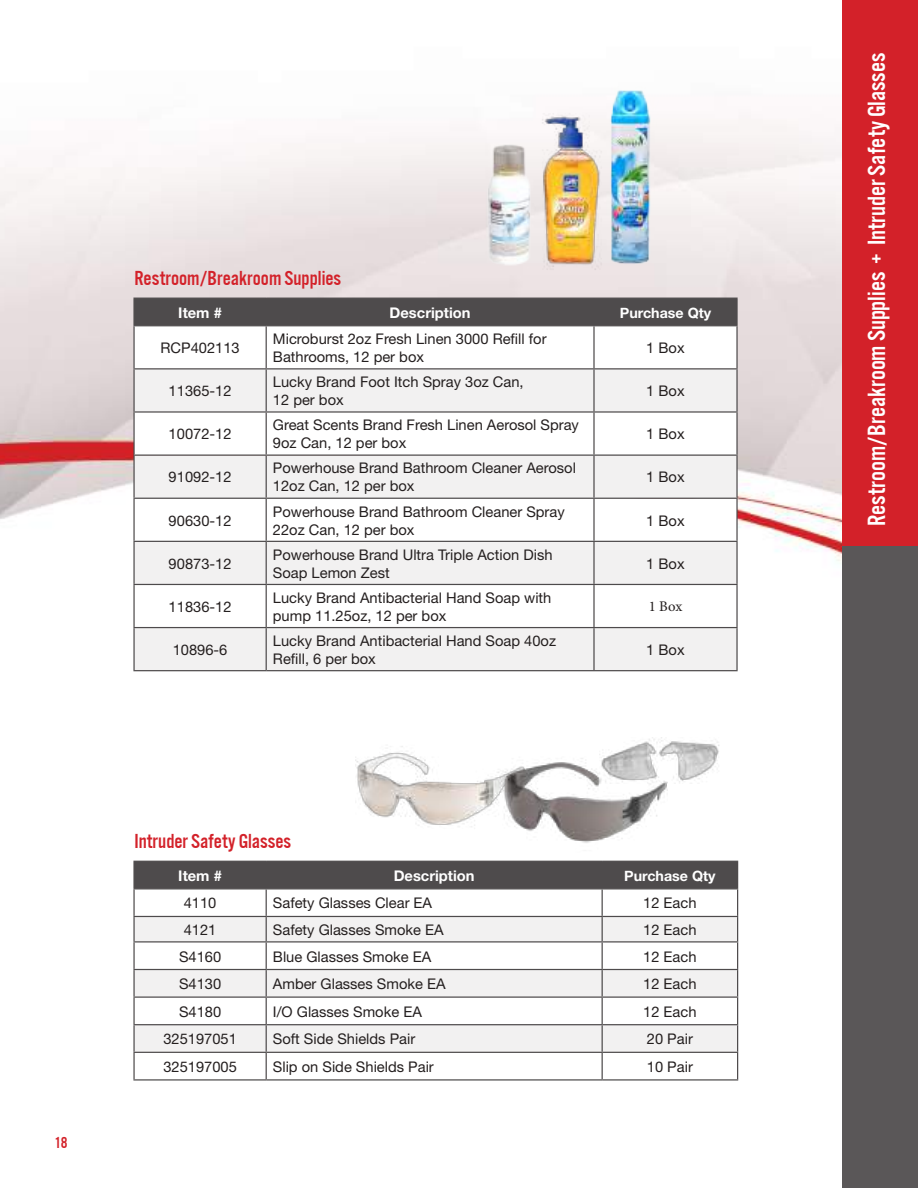
<style>
.page{position:relative;width:918px;height:1188px;background:#fff}
.page>*{position:absolute;margin:0;border:0;box-sizing:border-box;transform-origin:0 0}
.t1{font:25.8px "Alternate Got No 3 D";color:#fff}
.t2{font:21px "Alternate Got No 3 D";color:#d32129}
.t3{font:16.5px "Alternate Got No 3 D";color:#d32129}
.t4{font:14.7px/18px "Helvetica Neue";color:#241f1f}
.t5{font:700 14.7px "Helvetica Neue";color:#fff}
.t6{font:14.7px "Minion Pro";color:#241f1f}
.t7{font:700 14.25px "Helvetica Neue";color:#fff}
</style>
<div class="page">
<img style="left:0;top:119px;width:842px;height:962px">
<div style="left:842px;top:0;width:76px;height:1188px;background:#5a5758"></div>
<div style="left:842px;top:0;width:76px;height:545px;background:#d32129"></div>
<svg style="left:135px;top:326px;width:601px;height:42px"></svg>
<svg style="left:135px;top:369px;width:601px;height:301px;fill:#f2f1f1"></svg>
<hr style="left:133px;top:298px;width:133px;height:1px;background:#4e4b4c">
<hr style="left:133px;top:299px;width:2px;height:26px;background:#4e4b4c">
<div style="left:135px;top:298px;width:601px;height:27px;background:#4e4b4c"></div>
<hr style="left:594px;top:298px;width:144px;height:1px;background:#4e4b4c">
<hr style="left:593px;top:299px;width:2px;height:26px;background:#4e4b4c">
<hr style="left:736px;top:299px;width:2px;height:26px;background:#4e4b4c">
<hr style="left:133px;top:325px;width:133px;height:1px;background:#4e4b4c">
<hr style="left:133px;top:326px;width:2px;height:42px;background:#4e4b4c">
<hr style="left:266px;top:325px;width:328px;height:1px;background:#4e4b4c">
<hr style="left:266px;top:326px;width:1px;height:42px;background:#4e4b4c">
<hr style="left:594px;top:325px;width:144px;height:1px;background:#4e4b4c">
<hr style="left:593px;top:326px;width:2px;height:42px;background:#4e4b4c">
<hr style="left:736px;top:326px;width:2px;height:42px;background:#4e4b4c">
<hr style="left:133px;top:368px;width:133px;height:1px;background:#4e4b4c">
<hr style="left:133px;top:369px;width:2px;height:42px;background:#4e4b4c">
<hr style="left:266px;top:368px;width:328px;height:1px;background:#4e4b4c">
<hr style="left:266px;top:369px;width:1px;height:42px;background:#4e4b4c">
<hr style="left:594px;top:368px;width:144px;height:1px;background:#4e4b4c">
<hr style="left:593px;top:369px;width:2px;height:42px;background:#4e4b4c">
<hr style="left:736px;top:369px;width:2px;height:42px;background:#4e4b4c">
<hr style="left:133px;top:411px;width:133px;height:2px;background:#4e4b4c">
<hr style="left:133px;top:413px;width:2px;height:42px;background:#4e4b4c">
<hr style="left:266px;top:411px;width:328px;height:2px;background:#4e4b4c">
<hr style="left:266px;top:413px;width:1px;height:42px;background:#4e4b4c">
<hr style="left:594px;top:411px;width:144px;height:2px;background:#4e4b4c">
<hr style="left:593px;top:413px;width:2px;height:42px;background:#4e4b4c">
<hr style="left:736px;top:413px;width:2px;height:42px;background:#4e4b4c">
<hr style="left:133px;top:455px;width:133px;height:1px;background:#4e4b4c">
<hr style="left:133px;top:456px;width:2px;height:42px;background:#4e4b4c">
<hr style="left:266px;top:455px;width:328px;height:1px;background:#4e4b4c">
<hr style="left:266px;top:456px;width:1px;height:42px;background:#4e4b4c">
<hr style="left:594px;top:455px;width:144px;height:1px;background:#4e4b4c">
<hr style="left:593px;top:456px;width:2px;height:42px;background:#4e4b4c">
<hr style="left:736px;top:456px;width:2px;height:42px;background:#4e4b4c">
<hr style="left:133px;top:498px;width:133px;height:1px;background:#4e4b4c">
<hr style="left:133px;top:499px;width:2px;height:42px;background:#4e4b4c">
<hr style="left:266px;top:498px;width:328px;height:1px;background:#4e4b4c">
<hr style="left:266px;top:499px;width:1px;height:42px;background:#4e4b4c">
<hr style="left:594px;top:498px;width:144px;height:1px;background:#4e4b4c">
<hr style="left:593px;top:499px;width:2px;height:42px;background:#4e4b4c">
<hr style="left:736px;top:499px;width:2px;height:42px;background:#4e4b4c">
<hr style="left:133px;top:541px;width:133px;height:1px;background:#4e4b4c">
<hr style="left:133px;top:542px;width:2px;height:42px;background:#4e4b4c">
<hr style="left:266px;top:541px;width:328px;height:1px;background:#4e4b4c">
<hr style="left:266px;top:542px;width:1px;height:42px;background:#4e4b4c">
<hr style="left:594px;top:541px;width:144px;height:1px;background:#4e4b4c">
<hr style="left:593px;top:542px;width:2px;height:42px;background:#4e4b4c">
<hr style="left:736px;top:542px;width:2px;height:42px;background:#4e4b4c">
<hr style="left:133px;top:584px;width:133px;height:1px;background:#4e4b4c">
<hr style="left:133px;top:585px;width:2px;height:42px;background:#4e4b4c">
<hr style="left:266px;top:584px;width:328px;height:1px;background:#4e4b4c">
<hr style="left:266px;top:585px;width:1px;height:42px;background:#4e4b4c">
<hr style="left:594px;top:584px;width:144px;height:1px;background:#4e4b4c">
<hr style="left:593px;top:585px;width:2px;height:42px;background:#4e4b4c">
<hr style="left:736px;top:585px;width:2px;height:42px;background:#4e4b4c">
<hr style="left:133px;top:627px;width:133px;height:1px;background:#4e4b4c">
<hr style="left:133px;top:628px;width:2px;height:42px;background:#4e4b4c">
<hr style="left:266px;top:627px;width:328px;height:1px;background:#4e4b4c">
<hr style="left:266px;top:628px;width:1px;height:42px;background:#4e4b4c">
<hr style="left:594px;top:627px;width:144px;height:1px;background:#4e4b4c">
<hr style="left:593px;top:628px;width:2px;height:42px;background:#4e4b4c">
<hr style="left:736px;top:628px;width:2px;height:42px;background:#4e4b4c">
<hr style="left:133px;top:670px;width:133px;height:1px;background:#4e4b4c">
<hr style="left:266px;top:670px;width:328px;height:1px;background:#4e4b4c">
<hr style="left:594px;top:670px;width:144px;height:1px;background:#4e4b4c">
<hr style="left:133px;top:861px;width:133px;height:1px;background:#4e4b4c">
<hr style="left:133px;top:862px;width:2px;height:26px;background:#4e4b4c">
<hr style="left:133px;top:888px;width:133px;height:1px;background:#4e4b4c">
<hr style="left:133px;top:889px;width:2px;height:27px;background:#4e4b4c">
<hr style="left:133px;top:916px;width:133px;height:1px;background:#4e4b4c">
<hr style="left:133px;top:917px;width:2px;height:24px;background:#4e4b4c">
<hr style="left:133px;top:941px;width:133px;height:2px;background:#4e4b4c">
<hr style="left:133px;top:943px;width:2px;height:26px;background:#4e4b4c">
<hr style="left:133px;top:969px;width:133px;height:1px;background:#4e4b4c">
<hr style="left:133px;top:970px;width:2px;height:26px;background:#4e4b4c">
<hr style="left:133px;top:996px;width:133px;height:2px;background:#4e4b4c">
<hr style="left:133px;top:998px;width:2px;height:26px;background:#4e4b4c">
<hr style="left:133px;top:1024px;width:133px;height:1px;background:#4e4b4c">
<hr style="left:133px;top:1025px;width:2px;height:27px;background:#4e4b4c">
<hr style="left:133px;top:1052px;width:133px;height:1px;background:#4e4b4c">
<hr style="left:133px;top:1053px;width:2px;height:26px;background:#4e4b4c">
<svg style="left:134px;top:861px;width:604px;height:218px"></svg>
<hr style="left:133px;top:1079px;width:133px;height:2px;background:#4e4b4c">
<hr style="left:266px;top:1079px;width:336px;height:2px;background:#4e4b4c">
<hr style="left:602px;top:1079px;width:136px;height:2px;background:#4e4b4c">
<img style="left:614px;top:90px;width:106px;height:178px">
<img style="left:482px;top:102px;width:177px;height:176px">
<img style="left:668px;top:737px;width:52px;height:47px">
<img style="left:355px;top:708px;width:170px;height:170px">
<img style="left:503px;top:721px;width:165px;height:165px">
<img style="left:444px;top:140px;width:129px;height:129px">
<p class="t3" style="left:55px;top:1133px;width:14px">18</p>
<h2 class="t2" style="left:134px;top:267px;width:208px">Restroom/Breakroom Supplies</h2>
<p class="t5" style="left:178px;top:303px;width:45px">Item #</p>
<p class="t5" style="left:390px;top:303px;width:82px">Description</p>
<p class="t7" style="left:620px;top:304px;width:93px">Purchase Qty</p>
<p class="t4" style="left:160px;top:339px;width:81px">RCP402113</p>
<p class="t4" style="left:273px;top:330px;width:275px">Microburst 2oz Fresh Linen 3000 Refill for<br>Bathrooms, 12 per box</p>
<p class="t4" style="left:646px;top:339px;width:40px">1 Box</p>
<p class="t4" style="left:169px;top:382px;width:64px">11365-12</p>
<p class="t4" style="left:273px;top:373px;width:252px">Lucky Brand Foot Itch Spray 3oz Can,<br>12 per box</p>
<p class="t4" style="left:646px;top:382px;width:40px">1 Box</p>
<p class="t4" style="left:169px;top:425px;width:64px">10072-12</p>
<p class="t4" style="left:273px;top:416px;width:308px">Great Scents Brand Fresh Linen Aerosol Spray<br>9oz Can, 12 per box</p>
<p class="t4" style="left:646px;top:425px;width:40px">1 Box</p>
<p class="t4" style="left:169px;top:468px;width:64px">91092-12</p>
<p class="t4" style="left:273px;top:459px;width:305px">Powerhouse Brand Bathroom Cleaner Aerosol<br>12oz Can, 12 per box</p>
<p class="t4" style="left:646px;top:468px;width:40px">1 Box</p>
<p class="t4" style="left:169px;top:511px;width:64px">90630-12</p>
<p class="t4" style="left:273px;top:502px;width:293px">Powerhouse Brand Bathroom Cleaner Spray<br>22oz Can, 12 per box</p>
<p class="t4" style="left:646px;top:511px;width:40px">1 Box</p>
<p class="t4" style="left:169px;top:554px;width:64px">90873-12</p>
<p class="t4" style="left:273px;top:545px;width:281px">Powerhouse Brand Ultra Triple Action Dish<br>Soap Lemon Zest</p>
<p class="t4" style="left:646px;top:554px;width:40px">1 Box</p>
<p class="t4" style="left:169px;top:597px;width:64px">11836-12</p>
<p class="t4" style="left:273px;top:588px;width:280px">Lucky Brand Antibacterial Hand Soap with pump 11.25oz, 12 per box</p>
<p class="t6" style="left:649px;top:597px;width:35px">1 Box</p>
<p class="t4" style="left:173px;top:640px;width:56px">10896-6</p>
<p class="t4" style="left:273px;top:631px;width:285px">Lucky Brand Antibacterial Hand Soap 40oz<br>Refill, 6 per box</p>
<p class="t4" style="left:646px;top:640px;width:40px">1 Box</p>
<h2 class="t2" style="left:134px;top:830px;width:158px">Intruder Safety Glasses</h2>
<p class="t5" style="left:178px;top:866px;width:45px">Item #</p>
<p class="t5" style="left:394px;top:866px;width:82px">Description</p>
<p class="t7" style="left:624px;top:867px;width:93px">Purchase Qty</p>
<p class="t4" style="left:184px;top:894px;width:34px">4110</p>
<p class="t4" style="left:273px;top:894px;width:161px">Safety Glasses Clear EA</p>
<p class="t4" style="left:643px;top:894px;width:55px">12 Each</p>
<p class="t4" style="left:184px;top:921px;width:34px">4121</p>
<p class="t4" style="left:273px;top:921px;width:172px">Safety Glasses Smoke EA</p>
<p class="t4" style="left:643px;top:921px;width:55px">12 Each</p>
<p class="t4" style="left:179px;top:947px;width:44px">S4160</p>
<p class="t4" style="left:273px;top:947px;width:160px">Blue Glasses Smoke EA</p>
<p class="t4" style="left:643px;top:947px;width:55px">12 Each</p>
<p class="t4" style="left:179px;top:975px;width:44px">S4130</p>
<p class="t4" style="left:273px;top:975px;width:174px">Amber Glasses Smoke EA</p>
<p class="t4" style="left:643px;top:975px;width:55px">12 Each</p>
<p class="t4" style="left:179px;top:1002px;width:44px">S4180</p>
<p class="t4" style="left:273px;top:1002px;width:150px">I/O Glasses Smoke EA</p>
<p class="t4" style="left:643px;top:1002px;width:55px">12 Each</p>
<p class="t4" style="left:163px;top:1030px;width:75px">325197051</p>
<p class="t4" style="left:273px;top:1030px;width:144px">Soft Side Shields Pair</p>
<p class="t4" style="left:647px;top:1030px;width:48px">20 Pair</p>
<p class="t4" style="left:163px;top:1057px;width:75px">325197005</p>
<p class="t4" style="left:273px;top:1057px;width:162px">Slip on Side Shields Pair</p>
<p class="t4" style="left:647px;top:1057px;width:48px">10 Pair</p>
<h1 class="t1" style="left:863px;top:526px;width:475px;rotate:-90deg">Restroom/Breakroom Supplies + Intruder Safety Glasses</h1>
</div>
